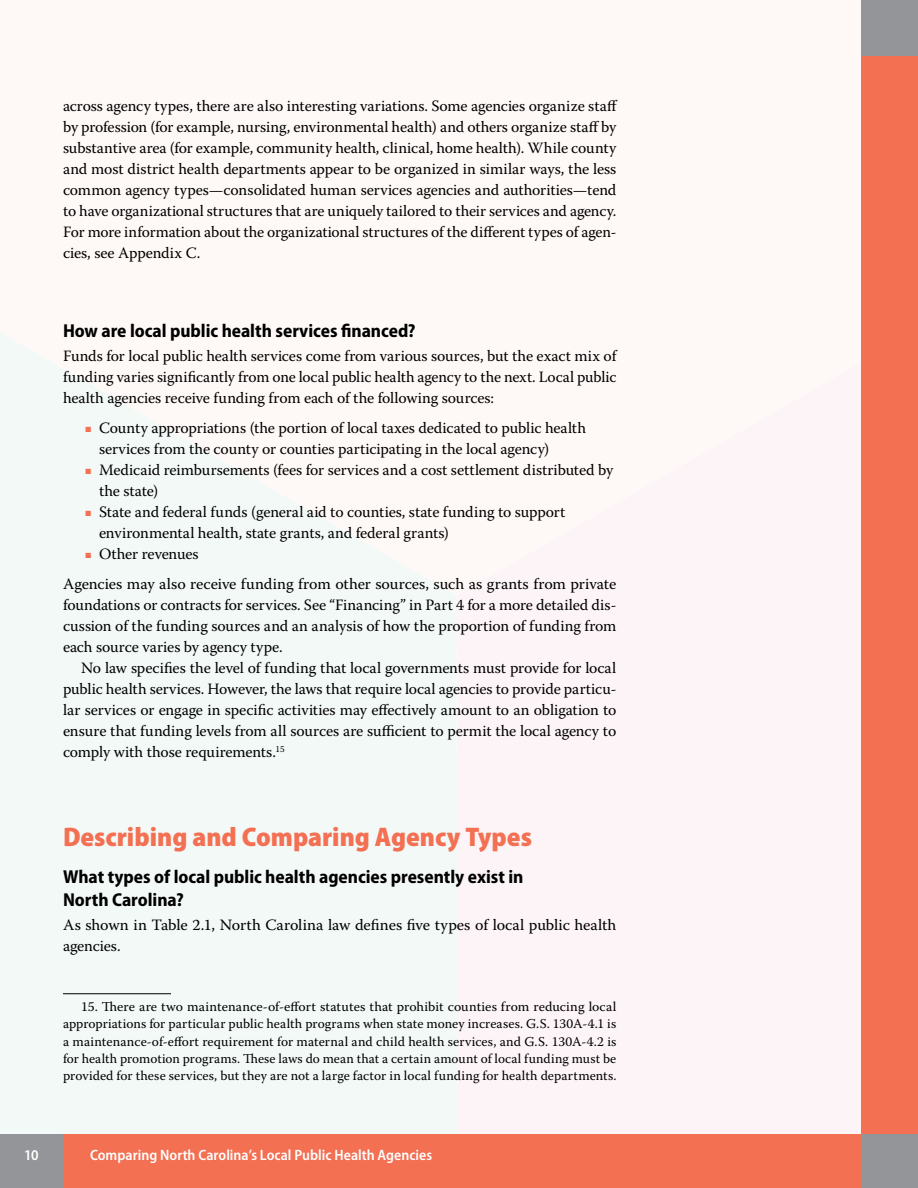
<style>
.page{position:relative;width:918px;height:1188px;background:#fff}
.page>*{position:absolute;margin:0;border:0;box-sizing:border-box;transform-origin:0 0}
.t1{font:900 semi-condensed 27px "Myriad Pro";color:#f37053}
.t2{font:700 semi-condensed 18.75px/22.5px "Myriad Pro";color:#000}
.t3{font:15.75px/21px "Warnock Pro";color:#000}
.t4{font:600 semi-condensed 15px "Myriad Pro";color:#fff}
.t5{font:13.5px/17.2px "Warnock Pro";color:#000;text-align:justify}
.s1{color:#f37053}
</style>
<div class="page">
<svg style="left:0;top:333px;width:457px;height:801px;fill:#f3f9f7"></svg>
<div style="left:457px;top:210px;width:405px;height:924px;background:#fcf4f7"></div>
<div style="left:862px;top:0;width:56px;height:1188px;background:#f37053"></div>
<div style="left:0;top:1134px;width:918px;height:54px;background:#f37053"></div>
<div style="left:862px;top:1134px;width:56px;height:54px;background:#939598"></div>
<div style="left:0;top:1134px;width:63px;height:54px;background:#939598"></div>
<div style="left:862px;top:0;width:56px;height:56px;background:#939598"></div>
<hr style="left:63px;top:993px;width:108px;height:1px;background:#000">
<p class="t3" style="left:63px;top:95px;width:556px;text-align:justify">across agency types, there are also interesting variations. Some agencies organize staff by profession (for example, nursing, environmental health) and others organize staff by substantive area (for example, community health, clinical, home health). While county and most district health departments appear to be organized in similar ways, the less common agency types—consolidated human services agencies and authorities—tend to have organizational structures that are uniquely tailored to their services and agency.<br>For more information about the organizational structures of the different types of agen&shy;cies, see Appendix C.</p>
<p class="t2" style="left:63px;top:319px;width:354px">How are local public health services financed?</p>
<p class="t3" style="left:63px;top:345px;width:555px;text-align:justify">Funds for local public health services come from various sources, but the exact mix of funding varies significantly from one local public health agency to the next. Local public health agencies receive funding from each of the following sources:</p>
<p class="t3" style="left:99px;top:417px;width:489px;text-indent:-14px"><span class="s1">■</span> County appropriations (the portion of local taxes dedicated to public health services from the county or counties participating in the local agency)</p>
<p class="t3" style="left:99px;top:459px;width:516px;text-indent:-14px"><span class="s1">■</span> Medicaid reimbursements (fees for services and a cost settlement distributed by the state)</p>
<p class="t3" style="left:99px;top:501px;width:468px;text-indent:-14px"><span class="s1">■</span> State and federal funds (general aid to counties, state funding to support environmental health, state grants, and federal grants)</p>
<p class="t3" style="left:63px;top:539px;width:555px;line-height:30px;text-indent:22px"><span class="s1">■</span> Other revenues<br>Agencies may also receive funding from other sources, such as grants from private</p>
<p class="t3" style="left:63px;top:594px;width:555px;text-align:justify">foundations or contracts for services. See “Financing” in Part 4 for a more detailed dis&shy;cussion of the funding sources and an analysis of how the proportion of funding from each source varies by agency type.</p>
<p class="t3" style="left:63px;top:657px;width:555px;text-align:justify;text-indent:18px">No law specifies the level of funding that local governments must provide for local public health services. However, the laws that require local agencies to provide particu&shy;lar services or engage in specific activities may effectively amount to an obligation to ensure that funding levels from all sources are sufficient to permit the local agency to comply with those requirements.<sup>15</sup></p>
<h1 class="t1" style="left:63px;top:819px;width:470px">Describing and Comparing Agency Types</h1>
<p class="t2" style="left:63px;top:865px;width:462px">What types of local public health agencies presently exist in<br>North Carolina?</p>
<p class="t3" style="left:63px;top:914px;width:555px">As shown in Table 2.1, North Carolina law defines five types of local public health agencies.</p>
<p class="t5" style="left:63px;top:998px;width:555px;text-indent:18px">15. There are two maintenance-of-effort statutes that prohibit counties from reducing local appropriations for particular public health programs when state money increases. G.S. 130A-4.1 is a maintenance-of-effort requirement for maternal and child health services, and G.S. 130A-4.2 is for health promotion programs. These laws do mean that a certain amount of local funding must be provided for these services, but they are not a large factor in local funding for health departments.</p>
<p class="t4" style="left:24px;top:1146px;width:16px">10</p>
<p class="t4" style="left:90px;top:1146px;width:344px">Comparing North Carolina’s Local Public Health Agencies</p>
</div>
